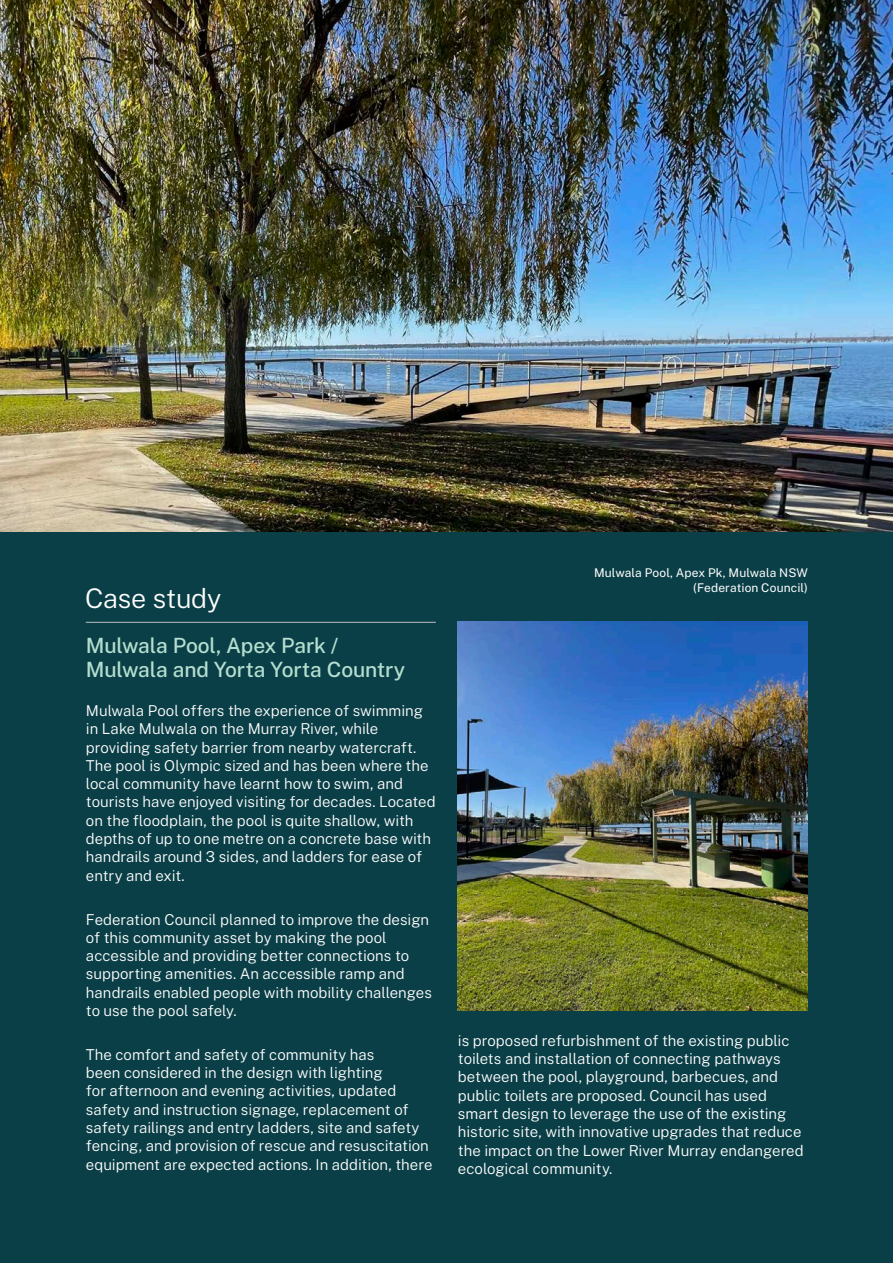
<style>
.page{position:relative;width:893px;height:1263px;background:#fff}
.page>*{position:absolute;margin:0;border:0;box-sizing:border-box;transform-origin:0 0}
.Heading_2{font:300 27px "Public Sans";letter-spacing:-.015em;color:#fff}
.Heading_3{font:500 21px/24px "Public Sans";letter-spacing:-.005em;color:#b4decf}
.Body{font:300 15px/18.3px "Public Sans";color:#fff}
.Captions{font:12px "Public Sans";letter-spacing:.01em;color:#fff}
</style>
<div class="page">
<img style="left:0;top:0;width:893px;height:533px">
<div style="left:0;top:533px;width:893px;height:730px;background:#0b3f47"></div>
<hr style="left:86px;top:622px;width:350px;height:1px;background:#bcbdc0">
<img style="left:458px;top:622px;width:350px;height:388px">
<p class="Heading_2" style="left:85px;top:579px;width:138px">Case study</p>
<p class="Heading_3" style="left:86px;top:632px;width:321px">Mulwala Pool, Apex Park /<br>Mulwala and Yorta Yorta Country</p>
<p class="Body" style="left:86px;top:700px;width:351px">Mulwala Pool offers the experience of swimming in Lake Mulwala on the Murray River, while providing safety barrier from nearby watercraft.<br>The pool is Olympic sized and has been where the local community have learnt how to swim, and tourists have enjoyed visiting for decades. Located on the floodplain, the pool is quite shallow, with depths of up to one metre on a concrete base with handrails around 3 sides, and ladders for ease of entry and exit.</p>
<p class="Body" style="left:86px;top:909px;width:348px">Federation Council planned to improve the design of this community asset by making the pool accessible and providing better connections to supporting amenities. An accessible ramp and handrails enabled people with mobility challenges to use the pool safely.</p>
<p class="Body" style="left:86px;top:1044px;width:348px">The comfort and safety of community has<br>been considered in the design with lighting<br>for afternoon and evening activities, updated safety and instruction signage, replacement of safety railings and entry ladders, site and safety fencing, and provision of rescue and resuscitation equipment are expected actions. In addition, there</p>
<p class="Captions" style="left:594px;top:564px;width:215px">Mulwala Pool, Apex Pk, Mulwala NSW</p>
<p class="Captions" style="left:693px;top:579px;width:116px">(Federation Council)</p>
<p class="Body" style="left:458px;top:1030px;width:347px">is proposed refurbishment of the existing public toilets and installation of connecting pathways between the pool, playground, barbecues, and public toilets are proposed. Council has used smart design to leverage the use of the existing historic site, with innovative upgrades that reduce the impact on the Lower River Murray endangered ecological community.</p>
</div>
